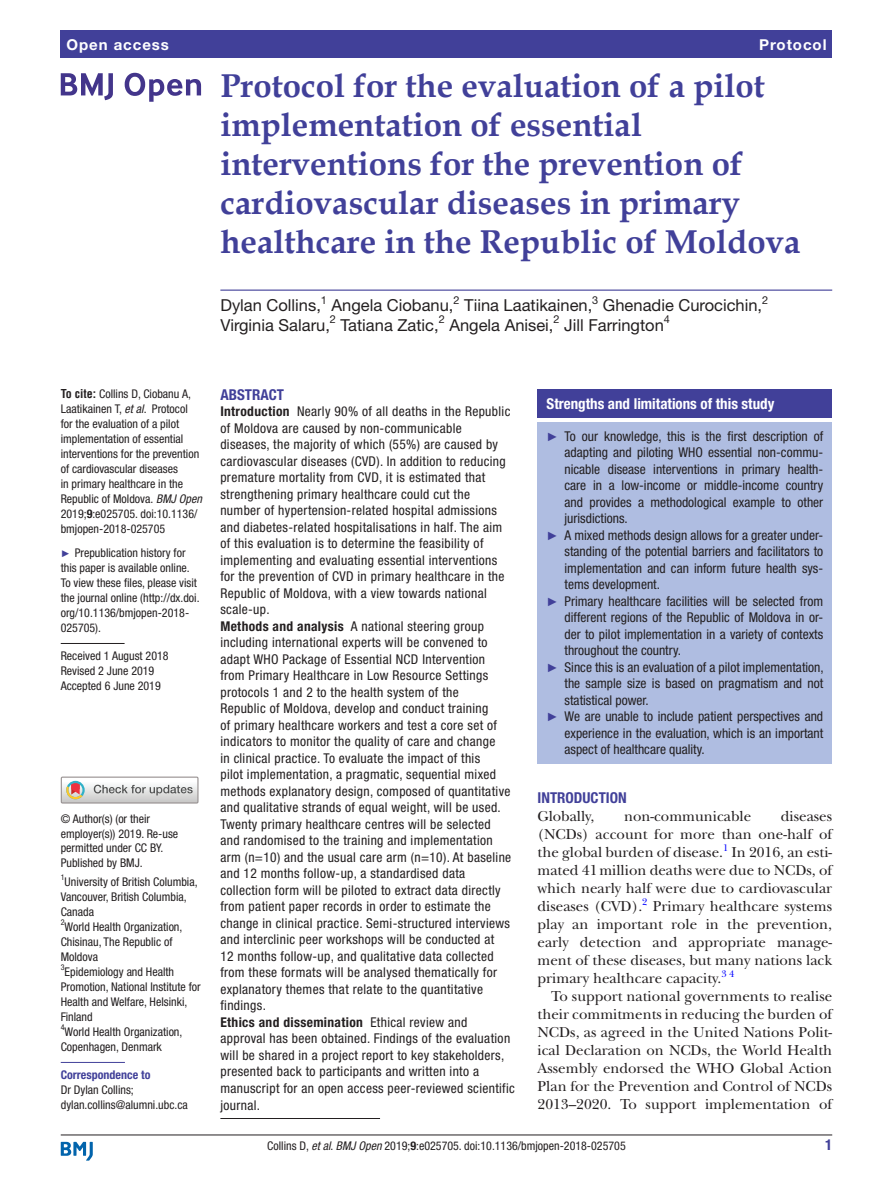
<style>
.page{position:relative;width:893px;height:1191px;background:#fff}
.page>*{position:absolute;margin:0;border:0;box-sizing:border-box;transform-origin:0 0}
.t1{font:700 33px/39px "Book Antiqua";color:#414099}
.t2{font:16.5px "Helvetica Neue LT Std";color:#231f20}
.t3{font:15px/18px "New Baskerville";color:#231f20;text-align:justify}
.t4{font:700 condensed 15px "Helvetica Neue LT Std";color:#fff}
.t5{font:700 condensed 15px "Helvetica Neue LT Std";color:#414099}
.t6{font:700 15px "Helvetica Neue LT Std";letter-spacing:.065em;color:#fff}
.t7{font:condensed 13.5px/16.5px "Helvetica Neue LT Std";letter-spacing:.025em;color:#231f20}
.t8{font:condensed 13.5px "Helvetica Neue LT Std";color:#231f20}
.t9{font:condensed 12px/15px "Helvetica Neue LT Std";color:#231f20}
.t10{font:700 condensed 12px "Helvetica Neue LT Std";color:#414099}
.t11{font:10.95px "Helvetica Neue LT Std";color:#231f20}
.t12{font:9.9px "New Baskerville";color:#00f}
.t13{font:condensed 7.95px "Helvetica Neue LT Std";color:#231f20}
.s1{font-family:"Helvetica LT Std";font-weight:700}
.s2{font-style:italic}
.s3{font-weight:700}
.s4{font-family:"Arial";font-stretch:normal;font-size:9.75px;color:#414099}
.s5{font-family:"Arial";font-stretch:normal;font-size:12px;color:#414099}
</style>
<div class="page">
<hr style="left:61px;top:1134px;width:771px;height:1px;background:#231f20">
<svg style="left:61px;top:1141px;width:32px;height:19px"></svg>
<div style="left:61px;top:31px;width:771px;height:27px;background:#414099"></div>
<hr style="left:220px;top:289px;width:612px;height:2px;background:#414099">
<hr style="left:61px;top:643px;width:64px;height:1px;background:#231f20">
<hr style="left:61px;top:1062px;width:64px;height:1px;background:#414099">
<svg style="left:61px;top:73px;width:52px;height:27px"></svg>
<svg style="left:125px;top:73px;width:76px;height:29px"></svg>
<div style="left:61px;top:776px;width:138px;height:27px;border:1px solid #969090"></div>
<svg style="left:61px;top:777px;width:137px;height:26px"></svg>
<hr style="left:220px;top:1118px;width:160px;height:1px;background:#231f20">
<div style="left:538px;top:389px;width:294px;height:29px;background:#414099"></div>
<div style="left:538px;top:422px;width:294px;height:341px;background:#afbde1"></div>
<p class="t6" style="left:66px;top:35px;width:104px">Open access</p>
<p class="t6" style="left:759px;top:35px;width:69px">Protocol</p>
<h1 class="t1" style="left:220px;top:66px;width:582px">Protocol for the evaluation of a pilot implementation of essential interventions for the prevention of cardiovascular diseases in primary healthcare in the Republic of Moldova</h1>
<p class="t2" style="left:220px;top:296px;width:102px">Dylan Collins,</p>
<p class="t11" style="left:321px;top:293px;width:8px">1</p>
<p class="t2" style="left:332px;top:296px;width:123px">Angela Ciobanu,</p>
<p class="t11" style="left:454px;top:293px;width:8px">2</p>
<p class="t2" style="left:464px;top:296px;width:130px">Tiina Laatikainen,</p>
<p class="t11" style="left:592px;top:293px;width:8px">3</p>
<p class="t2" style="left:603px;top:296px;width:161px">Ghenadie Curocichin,</p>
<p class="t11" style="left:762px;top:293px;width:8px">2</p>
<p class="t2" style="left:220px;top:315px;width:111px">Virginia Salaru,</p>
<p class="t11" style="left:330px;top:313px;width:8px">2</p>
<p class="t2" style="left:341px;top:315px;width:100px">Tatiana Zatic,</p>
<p class="t11" style="left:439px;top:313px;width:8px">2</p>
<p class="t2" style="left:449px;top:315px;width:106px">Angela Anisei,</p>
<p class="t11" style="left:554px;top:313px;width:8px">2</p>
<p class="t2" style="left:564px;top:315px;width:101px">Jill Farrington</p>
<p class="t11" style="left:664px;top:313px;width:8px">4</p>
<p class="t9" style="left:61px;top:386px;width:143px"><span class="s1">To cite:</span> Collins D, Ciobanu A,<br>Laatikainen T, <span class="s2">et al</span>. Protocol for the evaluation of a pilot implementation of essential interventions for the prevention of cardiovascular diseases<br>in primary healthcare in the<br>Republic of Moldova. <span class="s2">BMJ Open<br></span>2019;<span class="s3">9</span>:e025705. doi:10.1136/ bmjopen-2018-025705</p>
<p class="t9" style="left:61px;top:545px;width:140px"><span class="s4">►</span> Prepublication history for this paper is available online.<br>To view these files, please visit the journal online (http://dx.doi. org/10.1136/bmjopen-2018-<br>025705).</p>
<p class="t9" style="left:61px;top:648px;width:109px">Received 1 August 2018<br>Revised 2 June 2019<br>Accepted 6 June 2019</p>
<p class="t9" style="left:61px;top:812px;width:119px;line-height:14.4px">© Author(s) (or their employer(s)) 2019. Re-use permitted under CC BY.<br>Published by BMJ.</p>
<p class="t13" style="left:61px;top:873px;width:5px">1</p>
<p class="t9" style="left:61px;top:874px;width:138px;text-indent:4px">University of British Columbia,<br>Vancouver, British Columbia,<br>Canada</p>
<p class="t13" style="left:61px;top:918px;width:5px">2</p>
<p class="t9" style="left:61px;top:919px;width:123px;text-indent:4px">World Health Organization,<br>Chisinau, The Republic of<br>Moldova</p>
<p class="t13" style="left:61px;top:963px;width:5px">3</p>
<p class="t9" style="left:61px;top:964px;width:142px;text-indent:4px">Epidemiology and Health<br>Promotion, National Institute for<br>Health and Welfare, Helsinki,<br>Finland<br><sup>4</sup>World Health Organization,<br>Copenhagen, Denmark</p>
<p class="t10" style="left:61px;top:1067px;width:91px">Correspondence to</p>
<p class="t9" style="left:61px;top:1082px;width:129px">Dr Dylan Collins; dylan.collins@alumni.ubc.ca</p>
<p class="t5" style="left:220px;top:385px;width:65px">Abstract</p>
<p class="t7" style="left:220px;top:403px;width:296px"><span class="s3">Introduction</span> Nearly 90% of all deaths in the Republic of Moldova are caused by non-communicable<br>diseases, the majority of which (55%) are caused by cardiovascular diseases (CVD). In addition to reducing premature mortality from CVD, it is estimated that strengthening primary healthcare could cut the<br>number of hypertension-related hospital admissions and diabetes-related hospitalisations in half. The aim of this evaluation is to determine the feasibility of implementing and evaluating essential interventions<br>for the prevention of CVD in primary healthcare in the Republic of Moldova, with a view towards national scale-up.<br><span class="s3">Methods and analysis</span> A national steering group including international experts will be convened to adapt WHO Package of Essential NCD Intervention<br>from Primary Healthcare in Low Resource Settings protocols 1 and 2 to the health system of the<br>Republic of Moldova, develop and conduct training<br>of primary healthcare workers and test a core set of indicators to monitor the quality of care and change<br>in clinical practice. To evaluate the impact of this<br>pilot implementation, a pragmatic, sequential mixed methods explanatory design, composed of quantitative and qualitative strands of equal weight, will be used.<br>Twenty primary healthcare centres will be selected<br>and randomised to the training and implementation arm (n=10) and the usual care arm (n=10). At baseline and 12 months follow-up, a standardised data collection form will be piloted to extract data directly from patient paper records in order to estimate the change in clinical practice. Semi-structured interviews and interclinic peer workshops will be conducted at<br>12 months follow-up, and qualitative data collected from these formats will be analysed thematically for explanatory themes that relate to the quantitative findings.<br><span class="s3">Ethics and dissemination</span> Ethical review and approval has been obtained. Findings of the evaluation will be shared in a project report to key stakeholders, presented back to participants and written into a manuscript for an open access peer-reviewed scientific journal.</p>
<p class="t4" style="left:547px;top:394px;width:229px">Strengths and limitations of this study</p>
<p class="t8" style="left:547px;top:428px;width:278px"><span class="s5">►</span> To our knowledge, this is the first description of</p>
<p class="t8" style="left:565px;top:444px;width:260px">adapting and piloting WHO essential non-commu-</p>
<p class="t8" style="left:565px;top:461px;width:260px">nicable disease interventions in primary health-</p>
<p class="t8" style="left:565px;top:477px;width:260px">care in a low-income or middle-income country</p>
<p class="t8" style="left:565px;top:494px;width:260px">and provides a methodological example to other</p>
<p class="t8" style="left:565px;top:510px;width:65px">jurisdictions.</p>
<p class="t8" style="left:547px;top:527px;width:278px"><span class="s5">►</span> A mixed methods design allows for a greater under-</p>
<p class="t8" style="left:565px;top:543px;width:260px">standing of the potential barriers and facilitators to</p>
<p class="t8" style="left:565px;top:560px;width:260px">implementation and can inform future health sys-</p>
<p class="t8" style="left:565px;top:576px;width:97px">tems development.</p>
<p class="t8" style="left:547px;top:593px;width:278px"><span class="s5">►</span> Primary healthcare facilities will be selected from</p>
<p class="t8" style="left:565px;top:609px;width:260px">different regions of the Republic of Moldova in or-</p>
<p class="t8" style="left:565px;top:626px;width:260px">der to pilot implementation in a variety of contexts</p>
<p class="t8" style="left:565px;top:642px;width:118px">throughout the country.</p>
<p class="t8" style="left:547px;top:659px;width:279px"><span class="s5">►</span> Since this is an evaluation of a pilot implementation,</p>
<p class="t8" style="left:565px;top:675px;width:260px">the sample size is based on pragmatism and not</p>
<p class="t8" style="left:565px;top:692px;width:86px">statistical power.</p>
<p class="t8" style="left:547px;top:708px;width:278px"><span class="s5">►</span> We are unable to include patient perspectives and</p>
<p class="t8" style="left:565px;top:725px;width:260px">experience in the evaluation, which is an important</p>
<p class="t8" style="left:565px;top:741px;width:142px">aspect of healthcare quality.</p>
<p class="t5" style="left:538px;top:789px;width:91px">Introduction</p>
<p class="t3" style="left:538px;top:807px;width:58px">Globally,</p>
<p class="t3" style="left:624px;top:807px;width:129px">non-communicable</p>
<p class="t3" style="left:538px;top:807px;width:296px;text-indent:243px">diseases (NCDs) account for more than one-half of the global burden of disease.</p>
<p class="t12" style="left:723px;top:841px;width:7px">1</p>
<p class="t3" style="left:538px;top:843px;width:296px;text-indent:194px">In 2016, an esti&shy;mated 41million deaths were due to NCDs, of which nearly half were due to cardiovascular diseases (CVD).</p>
<p class="t12" style="left:642px;top:895px;width:7px">2</p>
<p class="t3" style="left:538px;top:897px;width:296px;text-indent:115px">Primary healthcare systems play an important role in the prevention, early detection and appropriate manage&shy;ment of these diseases, but many nations lack primary healthcare capacity.</p>
<p class="t12" style="left:721px;top:967px;width:14px">3 4</p>
<p class="t3" style="left:538px;top:987px;width:296px;text-indent:14px">To support national governments to realise their commitments in reducing the burden of NCDs, as agreed in the United Nations Polit&shy;ical Declaration on NCDs, the World Health Assembly endorsed the WHO Global Action Plan for the Prevention and Control of NCDs 2013–2020. To support implementation of</p>
<p class="t9" style="left:267px;top:1137px;width:360px">Collins D, <span class="s2">et al</span>. <span class="s2">BMJ Open</span> 2019;<span class="s3">9</span>:e025705. doi:10.1136/bmjopen-2018-025705</p>
<p class="t5" style="left:825px;top:1135px;width:9px">1</p>
</div>
